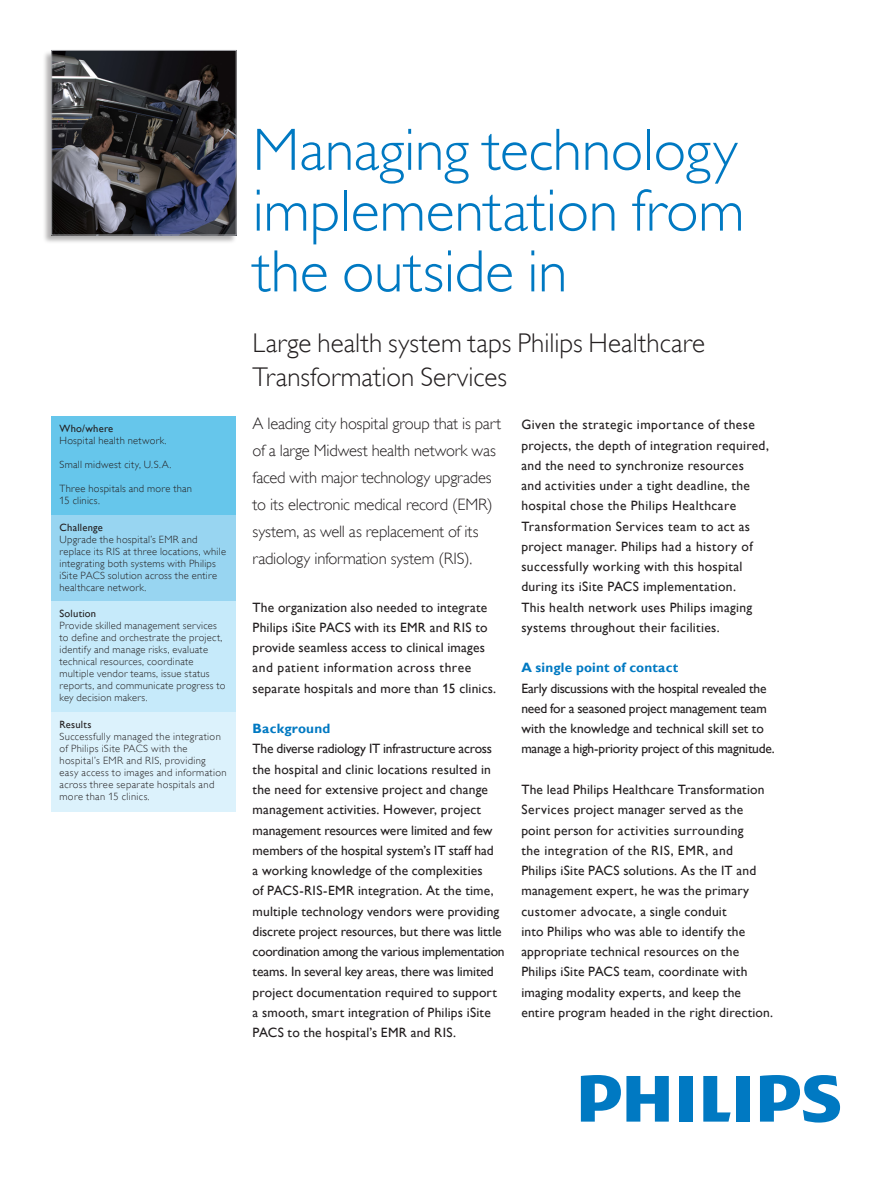
<style>
.page{position:relative;width:893px;height:1187px;background:#fff}
.page>*{position:absolute;margin:0;border:0;box-sizing:border-box;transform-origin:0 0}
._6_1_Headline_frontp{font:60px/60.8px "Gill Sans Alt One WGL Light";letter-spacing:-.005em;color:#0079c2;text-align:justify}
._6_2_Sub_headline_fr{font:27px/33.8px "Gill Sans Alt One WGL Light";letter-spacing:.005em;color:#231f20}
._5_1_Introduction_te{font:16.5px/27px "Gill Sans Alt One WGL Light";letter-spacing:-.01em;color:#231f20}
._1_1_Body_Text{font:13.5px/20.2px "Gill Sans Alt One WGL";letter-spacing:.015em;color:#231f20}
._1_1_Body_Text-2{font:13.5px/20.2px "Gill Sans Alt One WGL";letter-spacing:-.015em;color:#231f20}
._1_3_Body_text_headi{font:700 13.5px "Gill Sans Alt One WGL";letter-spacing:.015em;color:#0079c2}
._8_2_Summary_text{font:10.5px/12px "Gill Sans Alt One WGL Light";letter-spacing:.025em;color:#231f20}
._8_1_Summary_heading{font:10.5px "Gill Sans Alt One WGL";letter-spacing:.02em;color:#231f20}
</style>
<div class="page">
<svg style="left:703px;top:1076px;width:28px;height:45px"></svg>
<div style="left:679px;top:1075px;width:14px;height:46px;background:#0079c2"></div>
<div style="left:735px;top:1075px;width:14px;height:46px;background:#0079c2"></div>
<svg style="left:760px;top:1075px;width:80px;height:47px"></svg>
<svg style="left:581px;top:1075px;width:88px;height:46px"></svg>
<div style="left:42px;top:50px;width:195px;height:194px;background:#231f20;opacity:.35"></div>
<img style="left:53px;top:52px;width:181px;height:181px">
<div style="left:51px;top:50px;width:185px;height:185px;border:1px solid #a8a9ad"></div>
<div style="left:51px;top:416px;width:185px;height:172px;background:#66c6eb"></div>
<div style="left:51px;top:514px;width:185px;height:110px;background:#98d5f1"></div>
<div style="left:51px;top:601px;width:185px;height:155px;background:#c6eafa"></div>
<div style="left:51px;top:712px;width:185px;height:99px;background:#dcf2fc"></div>
<p class="_8_1_Summary_heading" style="left:60px;top:421px;width:55px">Who/where</p>
<p class="_8_2_Summary_text" style="left:60px;top:434px;width:109px">Hospital health network.</p>
<p class="_8_2_Summary_text" style="left:60px;top:458px;width:113px">Small midwest city, U.S.A.</p>
<p class="_8_2_Summary_text" style="left:60px;top:482px;width:134px">Three hospitals and more than<br>15 clinics.</p>
<p class="_8_1_Summary_heading" style="left:60px;top:519px;width:45px">Challenge</p>
<p class="_8_2_Summary_text" style="left:60px;top:533px;width:168px">Upgrade the hospital’s EMR and replace its RIS at three locations, while integrating both systems with Philips iSite PACS solution across the entire healthcare network.</p>
<p class="_8_1_Summary_heading" style="left:60px;top:606px;width:38px">Solution</p>
<p class="_8_2_Summary_text" style="left:60px;top:619px;width:167px">Provide skilled management services to define and orchestrate the project, identify and manage risks, evaluate technical resources, coordinate multiple vendor teams, issue status reports, and communicate progress to key decision makers.</p>
<p class="_8_1_Summary_heading" style="left:60px;top:717px;width:33px">Results</p>
<p class="_8_2_Summary_text" style="left:60px;top:730px;width:169px">Successfully managed the integration of Philips iSite PACS with the hospital’s EMR and RIS, providing easy access to images and information across three separate hospitals and more than 15 clinics.</p>
<p class="_6_1_Headline_frontp" style="left:253px;top:120px;width:493px">Managing technology implementation from the outside in</p>
<p class="_6_2_Sub_headline_fr" style="left:253px;top:326px;width:454px">Large health system taps Philips Healthcare<br>Transformation Services</p>
<p class="_5_1_Introduction_te" style="left:253px;top:410px;width:250px">A leading city hospital group that is part of a large Midwest health network was faced with major technology upgrades to its electronic medical record (EMR) system, as well as replacement of its radiology information system (RIS).</p>
<p class="_1_1_Body_Text" style="left:253px;top:596px;width:245px">The organization also needed to integrate Philips iSite PACS with its EMR and RIS to provide seamless access to clinical images and patient information across three separate hospitals and more than 15 clinics.</p>
<p class="_1_3_Body_text_headi" style="left:253px;top:719px;width:79px">Background</p>
<p class="_1_1_Body_Text" style="left:253px;top:738px;width:254px">The diverse radiology IT infrastructure across the hospital and clinic locations resulted in the need for extensive project and change management activities. However, project management resources were limited and few members of the hospital system’s IT staff had<br>a working knowledge of the complexities<br>of PACS-RIS-EMR integration. At the time, multiple technology vendors were providing discrete project resources, but there was little coordination among the various implementation teams. In several key areas, there was limited project documentation required to support a smooth, smart integration of Philips iSite PACS to the hospital’s EMR and RIS.</p>
<p class="_1_1_Body_Text" style="left:521px;top:414px;width:249px">Given the strategic importance of these projects, the depth of integration required, and the need to synchronize resources<br>and activities under a tight deadline, the hospital chose the Philips Healthcare Transformation Services team to act as project manager. Philips had a history of successfully working with this hospital during its iSite PACS implementation.<br>This health network uses Philips imaging systems throughout their facilities.</p>
<p class="_1_3_Body_text_headi" style="left:521px;top:658px;width:158px">A single point of contact</p>
<p class="_1_1_Body_Text-2" style="left:521px;top:677px;width:255px">Early discussions with the hospital revealed the need for a seasoned project management team with the knowledge and technical skill set to manage a high-priority project of this magnitude.</p>
<p class="_1_1_Body_Text" style="left:521px;top:779px;width:253px">The lead Philips Healthcare Transformation Services project manager served as the point person for activities surrounding<br>the integration of the RIS, EMR, and<br>Philips iSite PACS solutions. As the IT and management expert, he was the primary customer advocate, a single conduit<br>into Philips who was able to identify the appropriate technical resources on the Philips iSite PACS team, coordinate with imaging modality experts, and keep the entire program headed in the right direction.</p>
</div>
